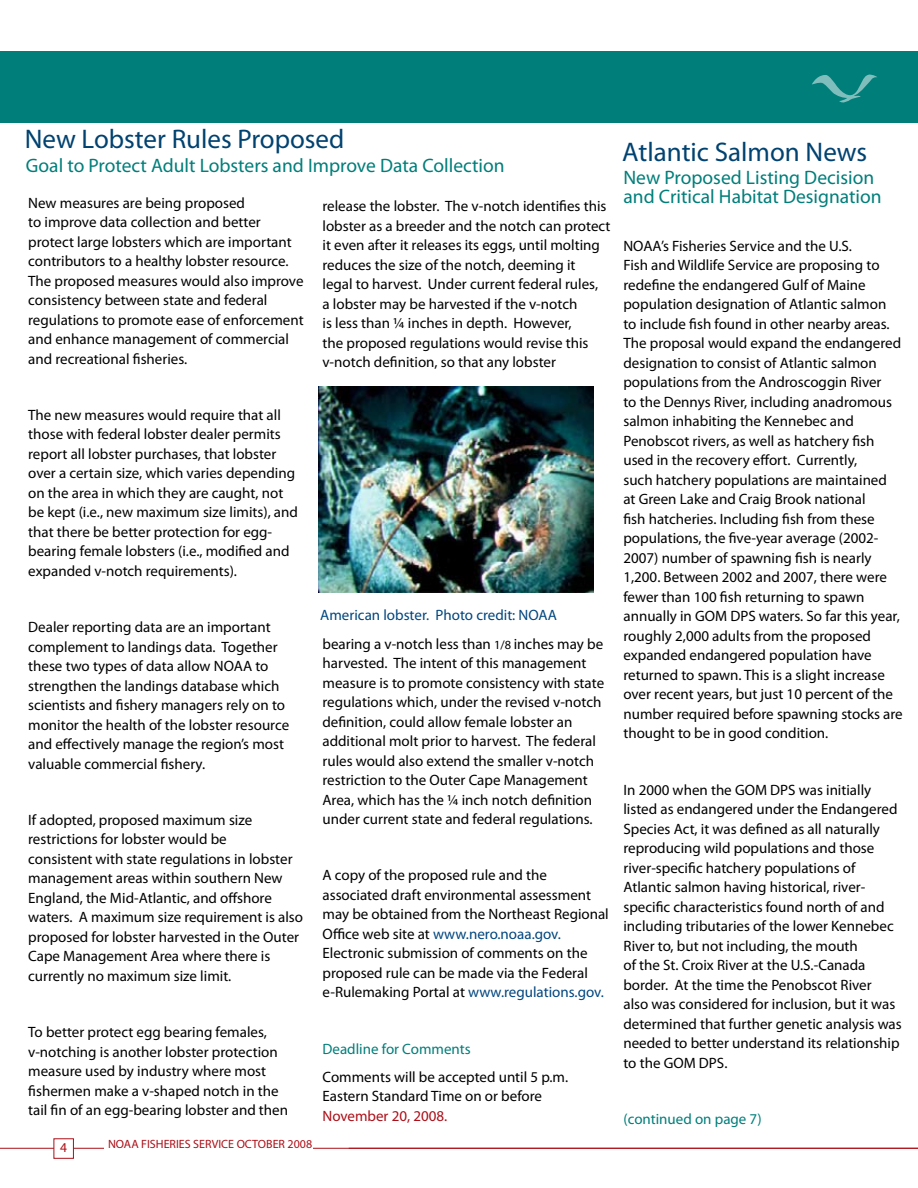
<style>
.page{position:relative;width:918px;height:1188px;background:#fff}
.page>*{position:absolute;margin:0;border:0;box-sizing:border-box;transform-origin:0 0}
.t1{font:27px "Myriad Pro";color:#004270}
.t2{font:19.5px/19.5px "Myriad Pro";color:#007e7a}
.t3{font:15px/19.5px "Myriad Pro";color:#000}
.t4{font:15px "Myriad Pro";color:#007e7a}
.t5{font:15px "Myriad Pro";color:#00467f}
.t6{font:15px "Myriad Pro";color:#ab0f18}
.t7{font:13.5px "Myriad Pro";color:#ab0f18}
.t8{font:12px "Myriad Pro";color:#ab0f18}
.t9{font:11.25px "Myriad Pro";letter-spacing:.01em;color:#ab0f18}
.s1{font-size:12.45px}
.s2{color:#00467f}
</style>
<div class="page">
<hr style="left:0;top:1148px;width:918px;height:1px;background:#ab0f18">
<div style="left:54px;top:1139px;width:20px;height:20px;background:#fff;border:1px solid #ab0f18"></div>
<div style="left:0;top:51px;width:918px;height:72px;background:#007e7a"></div>
<svg style="left:812px;top:74px;width:65px;height:29px"></svg>
<img style="left:318px;top:387px;width:276px;height:206px">
<div style="left:105px;top:1134px;width:208px;height:31px;background:#fff"></div>
<h1 class="t1" style="left:25px;top:122px;width:321px">New Lobster Rules Proposed</h1>
<h2 class="t2" style="left:26px;top:155px;width:480px">Goal to Protect Adult Lobsters and I mprove Data Collection</h2>
<p class="t3" style="left:28px;top:193px;width:277px">New measures are being proposed<br>to improve data collection and better protect large lobsters which are important contributors to a healthy lobster resource.<br>The proposed measures would also improve consistency between state and federal regulations to promote ease of enforcement and enhance management of commercial and recreational fisheries.</p>
<p class="t3" style="left:322px;top:196px;width:289px">release the lobster. The v-notch identifies this lobster as a breeder and the notch can protect it even after it releases its eggs, until molting reduces the size of the notch, deeming it<br>legal to harvest. Under current federal rules,<br>a lobster may be harvested if the v-notch<br>is less than ¼ inches in depth. However,<br>the proposed regulations would revise this v-notch definition, so that any lobster</p>
<p class="t3" style="left:28px;top:405px;width:271px">The new measures would require that all those with federal lobster dealer permits report all lobster purchases, that lobster over a certain size, which varies depending on the area in which they are caught, not be kept (i.e., new maximum size limits), and that there be better protection for egg&shy;bearing female lobsters (i.e., modified and expanded v-notch requirements).</p>
<p class="t3" style="left:28px;top:617px;width:251px">Dealer reporting data are an important complement to landings data. Together these two types of data allow NOAA</p>
<p class="t3" style="left:28px;top:656px;width:262px;text-indent:227px">to strengthen the landings database which scientists and fishery managers rely on to monitor the health of the lobster resource and effectively manage the region’s most valuable commercial fishery.</p>
<p class="t3" style="left:28px;top:810px;width:276px">If adopted, proposed maximum size restrictions for lobster would be<br>consistent with state regulations in lobster management areas within southern New England, the Mid-Atlantic, and offshore waters. A maximum size requirement is also proposed for lobster harvested in the Outer Cape Management Area where there is currently no maximum size limit.</p>
<p class="t5" style="left:320px;top:606px;width:209px">American lobster. Photo credit: NOAA</p>
<p class="t3" style="left:322px;top:634px;width:283px">bearing a v-notch less than <span class="s1">1/8</span> inches may be harvested. The intent of this management measure is to promote consistency with state regulations which, under the revised v-notch definition, could allow female lobster an additional molt prior to harvest. The federal rules would also extend the smaller v-notch restriction to the Outer Cape Management Area, which has the ¼ inch notch definition under current state and federal regulations.</p>
<p class="t3" style="left:322px;top:865px;width:288px">A copy of the proposed rule and the associated draft environmental assessment may be obtained from the Northeast Regional Office web site at <span class="s2">www.nero.noaa.gov.<br></span>Electronic submission of comments on the proposed rule can be made via the Federal e-Rulemaking Portal at <span class="s2">www.regulations.gov.</span></p>
<p class="t3" style="left:28px;top:1022px;width:261px">To better protect egg bearing females, v-notching is another lobster protection measure used by industry where most fishermen make a v-shaped notch in the tail fin of an egg-bearing lobster and then</p>
<p class="t8" style="left:108px;top:1136px;width:9px">NOAA</p>
<p class="t8" style="left:141px;top:1136px;width:7px">FISHERIES</p>
<p class="t8" style="left:193px;top:1136px;width:7px">SERVICE</p>
<p class="t8" style="left:237px;top:1136px;width:29px">OCTOBER</p>
<p class="t8" style="left:288px;top:1136px;width:26px">2008</p>
<p class="t7" style="left:60px;top:1139px;width:8px">4</p>
<p class="t9" style="left:111px;top:1141px;width:194px">noaa fisheries service: February 2008</p>
<p class="t4" style="left:322px;top:1039px;width:150px">Deadline for Comments</p>
<p class="t3" style="left:322px;top:1067px;width:247px">Comments will be accepted until 5 p.m.<br>Eastern Standard Time on or before</p>
<p class="t6" style="left:322px;top:1107px;width:126px">November 20, 2008.</p>
<h1 class="t1" style="left:622px;top:135px;width:247px">Atlantic Salmon News</h1>
<h2 class="t2" style="left:623px;top:167px;width:260px">New Proposed Listing Decision and Critical Habitat Designation</h2>
<p class="t3" style="left:623px;top:236px;width:281px">NOAA’s Fisheries Service and the U.S.<br>Fish and Wildlife Service are proposing to redefine the endangered Gulf of Maine population designation of Atlantic salmon to include fish found in other nearby areas.<br>The proposal would expand the endangered designation to consist of Atlantic salmon populations from the Androscoggin River<br>to the Dennys River, including anadromous salmon inhabiting the Kennebec and Penobscot rivers, as well as hatchery fish used in the recovery effort. Currently,<br>such hatchery populations are maintained at Green Lake and Craig Brook national<br>fish hatcheries. I ncluding fish from these populations, the five-year average (2002- 2007) number of spawning fish is nearly 1,200. Between 2002 and 2007, there were fewer than 100 fish returning to spawn annually in GOM DPS waters. So far this year, roughly 2,000 adults from the proposed expanded endangered population have returned to spawn. This is a slight increase over recent years, but just 10 percent of the number required before spawning stocks are thought to be in good condition.</p>
<p class="t3" style="left:623px;top:780px;width:280px">I n 2000 when the GOM DPS was initially listed as endangered under the Endangered Species Act, it was defined as all naturally reproducing wild populations and those river-specific hatchery populations of Atlantic salmon having historical, river&shy;specific characteristics found north of and including tributaries of the lower Kennebec River to, but not including, the mouth<br>of the St. Croix River at the U.S.-Canada border. At the time the Penobscot River<br>also was considered for inclusion, but it was determined that further genetic analysis was needed to better understand its relationship to the GOM DPS.</p>
<p class="t4" style="left:623px;top:1110px;width:140px">(continued on page 7)</p>
</div>
